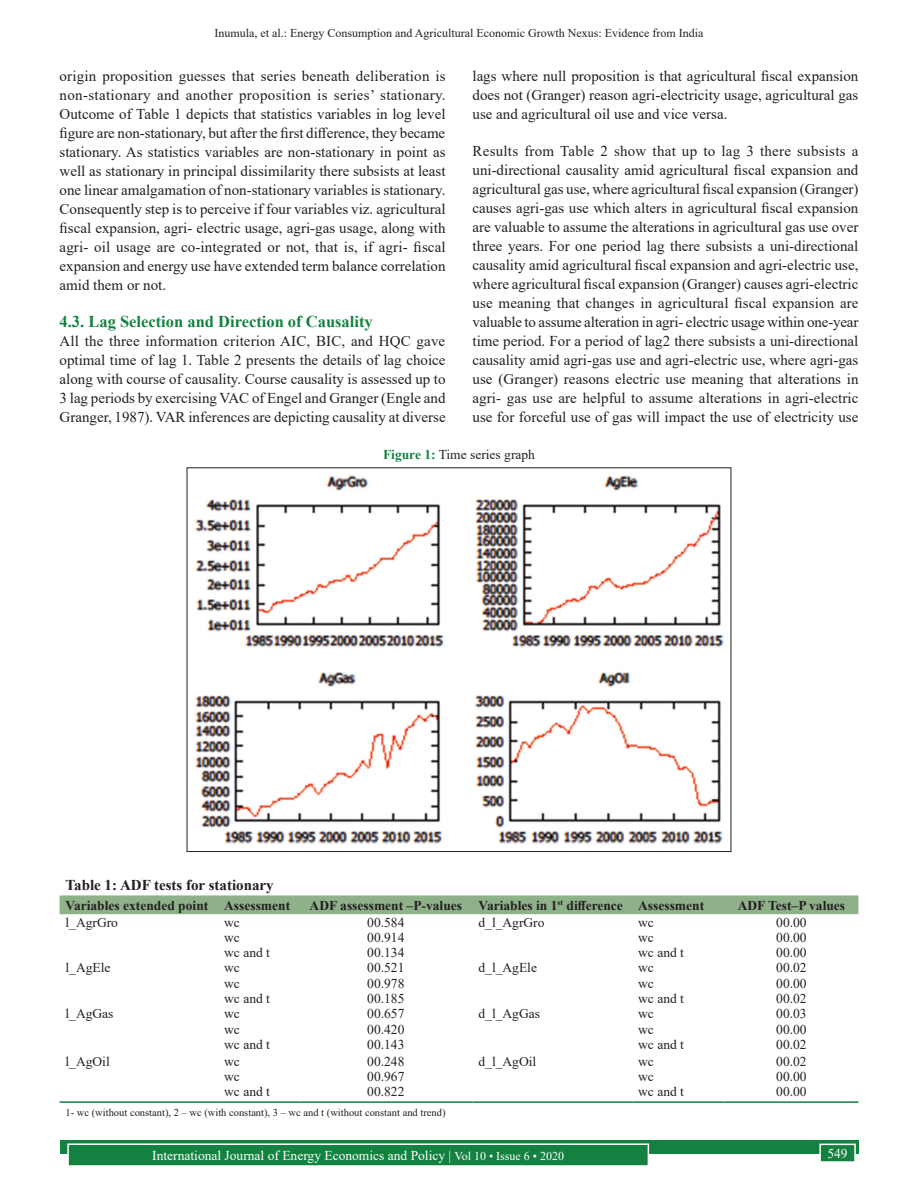
<style>
.page{position:relative;width:918px;height:1188px;background:#fff}
.page>*{position:absolute;margin:0;border:0;box-sizing:border-box;transform-origin:0 0}
.t1{font:700 16.5px "Times New Roman";color:#13813f}
.TX{font:15px/19px "Times New Roman";color:#231f20;text-align:justify}
.TT{font:700 15px "Times New Roman";color:#231f20}
.TB{font:13.5px "Times New Roman";color:#231f20}
.TCH{font:700 13.5px "Times New Roman";color:#231f20}
.TBL{font:13.5px "Times New Roman";color:#231f20}
.t2{font:13.5px "Times New Roman";color:#fff}
.FGC{font:13.5px "Times New Roman";color:#231f20}
.t3{font:12px "Times New Roman";color:#231f20}
.TFN{font:10.5px "Times New Roman";color:#231f20}
.s1{font-weight:700;color:#13813f}
.s2{font-size:12px}
</style>
<div class="page">
<div style="left:60px;top:1140px;width:798px;height:13px;background:#13813f"></div>
<div style="left:68px;top:1144px;width:580px;height:22px;background:#13813f"></div>
<div style="left:67px;top:1143px;width:582px;height:24px;border:2px solid #fff"></div>
<div style="left:820px;top:1144px;width:35px;height:18px;background:#13813f"></div>
<div style="left:819px;top:1144px;width:37px;height:19px;border:2px solid #fff"></div>
<img style="left:194px;top:475px;width:530px;height:369px">
<div style="left:60px;top:895px;width:798px;height:19px;background:#8fb18a"></div>
<hr style="left:60px;top:1101px;width:158px;height:2px;background:#13813f">
<hr style="left:218px;top:1101px;width:81px;height:2px;background:#13813f">
<hr style="left:299px;top:1101px;width:173px;height:2px;background:#13813f">
<hr style="left:472px;top:1101px;width:160px;height:2px;background:#13813f">
<hr style="left:632px;top:1101px;width:92px;height:2px;background:#13813f">
<hr style="left:724px;top:1101px;width:134px;height:2px;background:#13813f">
<p class="t3" style="left:214px;top:25px;width:491px">Inumula, et al.: Energy Consumption and Agricultural Economic Growth Nexus: Evidence from India</p>
<p class="TX" style="left:472px;top:66px;width:387px">lags where null proposition is that agricultural fiscal expansion does not (Granger) reason agri-electricity usage, agricultural gas use and agricultural oil use and vice versa.</p>
<p class="TX" style="left:472px;top:141px;width:388px">Results from Table 2 show that up to lag 3 there subsists a uni-directional causality amid agricultural fiscal expansion and agricultural gas use, where agricultural fiscal expansion (Granger) causes agri-gas use which alters in agricultural fiscal expansion are valuable to assume the alterations in agricultural gas use over three years. For one period lag there subsists a uni-directional causality amid agricultural fiscal expansion and agri-electric use, where agricultural fiscal expansion (Granger) causes agri-electric use meaning that changes in agricultural fiscal expansion are valuable to assume alteration in agri- electric usage within one-year time period. For a period of lag2 there subsists a uni-directional causality amid agri-gas use and agri-electric use, where agri-gas use (Granger) reasons electric use meaning that alterations in agri- gas use are helpful to assume alterations in agri-electric use for forceful use of gas will impact the use of electricity use</p>
<p class="FGC" style="left:383px;top:445px;width:153px"><span class="s1">Figure 1:</span> Time series graph</p>
<p class="TX" style="left:60px;top:66px;width:388px">origin proposition guesses that series beneath deliberation is non-stationary and another proposition is series’ stationary.<br>Outcome of Table 1 depicts that statistics variables in log level figure are non-stationary, but after the first difference, they became stationary. As statistics variables are non-stationary in point as well as stationary in principal dissimilarity there subsists at least one linear amalgamation of non-stationary variables is stationary.<br>Consequently step is to perceive if four variables viz. agricultural fiscal expansion, agri- electric usage, agri-gas usage, along with agri- oil usage are co-integrated or not, that is, if agri- fiscal expansion and energy use have extended term balance correlation amid them or not.</p>
<h2 class="t1" style="left:60px;top:310px;width:315px">4.3. Lag Selection and Direction of Causality</h2>
<p class="TX" style="left:60px;top:331px;width:388px">All the three information criterion AIC, BIC, and HQC gave optimal time of lag 1. Table 2 presents the details of lag choice along with course of causality. Course causality is assessed up to 3 lag periods by exercising VAC of Engel and Granger (Engle and Granger, 1987). VAR inferences are depicting causality at diverse</p>
<p class="TT" style="left:66px;top:875px;width:210px">Table 1: ADF tests for stationary</p>
<p class="TCH" style="left:66px;top:896px;width:144px">Variables extended point</p>
<p class="TCH" style="left:224px;top:896px;width:67px">Assessment</p>
<p class="TCH" style="left:310px;top:896px;width:154px">ADF assessment –P-values</p>
<p class="TCH" style="left:478px;top:896px;width:146px">Variables in 1<sup>st</sup> difference</p>
<p class="TCH" style="left:638px;top:896px;width:67px">Assessment</p>
<p class="TCH" style="left:738px;top:896px;width:109px">ADF Test–P values</p>
<p class="TB" style="left:66px;top:912px;width:54px">l_AgrGro</p>
<p class="TB" style="left:224px;top:912px;width:17px">wc</p>
<p class="TB" style="left:224px;top:928px;width:17px">wc</p>
<p class="TB" style="left:224px;top:943px;width:47px">wc and t</p>
<p class="TB" style="left:478px;top:912px;width:67px">d_l_AgrGro</p>
<p class="TB" style="left:638px;top:912px;width:17px">wc</p>
<p class="TB" style="left:638px;top:928px;width:17px">wc</p>
<p class="TB" style="left:638px;top:943px;width:47px">wc and t</p>
<p class="TB" style="left:367px;top:912px;width:39px">00.584</p>
<p class="TB" style="left:367px;top:928px;width:39px">00.914</p>
<p class="TB" style="left:367px;top:943px;width:39px">00.134</p>
<p class="TB" style="left:776px;top:912px;width:32px">00.00</p>
<p class="TB" style="left:776px;top:928px;width:32px">00.00</p>
<p class="TB" style="left:776px;top:943px;width:32px">00.00</p>
<p class="TB" style="left:66px;top:958px;width:46px">l_AgEle</p>
<p class="TB" style="left:224px;top:958px;width:17px">wc</p>
<p class="TB" style="left:224px;top:974px;width:17px">wc</p>
<p class="TB" style="left:224px;top:989px;width:47px">wc and t</p>
<p class="TB" style="left:66px;top:1004px;width:49px">l_AgGas</p>
<p class="TB" style="left:224px;top:1004px;width:17px">wc</p>
<p class="TB" style="left:224px;top:1020px;width:17px">wc</p>
<p class="TB" style="left:224px;top:1035px;width:47px">wc and t</p>
<p class="TBL" style="left:66px;top:1052px;width:46px">l_AgOil</p>
<p class="TBL" style="left:224px;top:1052px;width:17px">wc</p>
<p class="TBL" style="left:224px;top:1067px;width:17px">wc</p>
<p class="TBL" style="left:224px;top:1082px;width:47px">wc and t</p>
<p class="TB" style="left:367px;top:958px;width:39px">00.521</p>
<p class="TB" style="left:367px;top:974px;width:39px">00.978</p>
<p class="TB" style="left:367px;top:989px;width:39px">00.185</p>
<p class="TB" style="left:367px;top:1004px;width:39px">00.657</p>
<p class="TB" style="left:367px;top:1020px;width:39px">00.420</p>
<p class="TB" style="left:367px;top:1035px;width:39px">00.143</p>
<p class="TBL" style="left:367px;top:1052px;width:39px">00.248</p>
<p class="TBL" style="left:367px;top:1067px;width:39px">00.967</p>
<p class="TBL" style="left:367px;top:1082px;width:39px">00.822</p>
<p class="TFN" style="left:66px;top:1105px;width:381px">1- wc (without constant), 2 – wc (with constant), 3 – wc and t (without constant and trend)</p>
<p class="TB" style="left:478px;top:958px;width:60px">d_l_AgEle</p>
<p class="TB" style="left:638px;top:958px;width:17px">wc</p>
<p class="TB" style="left:638px;top:974px;width:17px">wc</p>
<p class="TB" style="left:638px;top:989px;width:47px">wc and t</p>
<p class="TB" style="left:478px;top:1004px;width:63px">d_l_AgGas</p>
<p class="TB" style="left:638px;top:1004px;width:17px">wc</p>
<p class="TB" style="left:638px;top:1020px;width:17px">wc</p>
<p class="TB" style="left:638px;top:1035px;width:47px">wc and t</p>
<p class="TBL" style="left:478px;top:1052px;width:59px">d_l_AgOil</p>
<p class="TBL" style="left:638px;top:1052px;width:17px">wc</p>
<p class="TBL" style="left:638px;top:1067px;width:17px">wc</p>
<p class="TBL" style="left:638px;top:1082px;width:47px">wc and t</p>
<p class="TB" style="left:776px;top:958px;width:32px">00.02</p>
<p class="TB" style="left:776px;top:974px;width:32px">00.00</p>
<p class="TB" style="left:776px;top:989px;width:32px">00.02</p>
<p class="TB" style="left:776px;top:1004px;width:32px">00.03</p>
<p class="TB" style="left:776px;top:1020px;width:32px">00.00</p>
<p class="TB" style="left:776px;top:1035px;width:32px">00.02</p>
<p class="TBL" style="left:776px;top:1052px;width:32px">00.02</p>
<p class="TBL" style="left:776px;top:1067px;width:32px">00.00</p>
<p class="TBL" style="left:776px;top:1082px;width:32px">00.00</p>
<p class="t2" style="left:152px;top:1146px;width:413px">International Journal of Energy Economics and Policy | <span class="s2">Vol 10 • Issue 6 • 2020</span></p>
<p class="t2" style="left:827px;top:1144px;width:22px">549</p>
</div>
